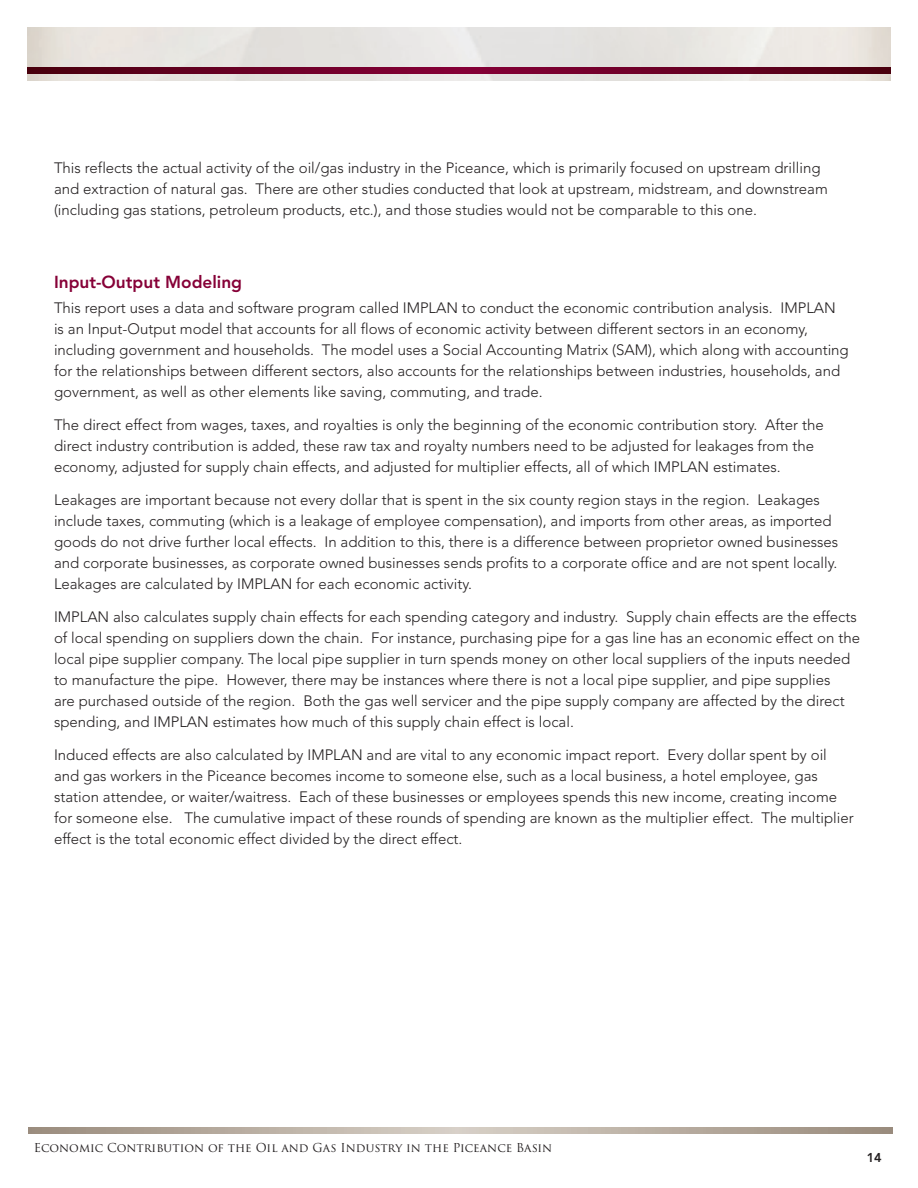
<style>
.page{position:relative;width:918px;height:1188px;background:#fff}
.page>*{position:absolute;margin:0;border:0;box-sizing:border-box;transform-origin:0 0}
.t1{font:800 17.25px "Avenir";color:#860037}
.t2{font:300 15px/21px "Avenir";color:#231f20}
.t3{font:800 12.75px "Avenir";color:#231f20}
.t4{font:12px "Trajan Pro 3";color:#231f20}
</style>
<div class="page">
<img style="left:27px;top:27px;width:864px;height:54px">
<svg style="left:27px;top:68px;width:864px;height:6px;background:#680023"></svg>
<svg style="left:28px;top:1128px;width:864px;height:6px;background:#b8ada1"></svg>
<p class="t2" style="left:54px;top:158px;width:775px">This reflects the actual activity of the oil/gas industry in the Piceance, which is primarily focused on upstream drilling and extraction of natural gas. There are other studies conducted that look at upstream, midstream, and downstream (including gas stations, petroleum products, etc.), and those studies would not be comparable to this one.</p>
<p class="t1" style="left:54px;top:272px;width:190px">Input-Output Modeling</p>
<p class="t2" style="left:54px;top:298px;width:796px">This report uses a data and software program called IMPLAN to conduct the economic contribution analysis. IMPLAN is an Input-Output model that accounts for all flows of economic activity between different sectors in an economy, including government and households. The model uses a Social Accounting Matrix (SAM), which along with accounting for the relationships between different sectors, also accounts for the relationships between industries, households, and government, as well as other elements like saving, commuting, and trade.</p>
<p class="t2" style="left:54px;top:415px;width:771px">The direct effect from wages, taxes, and royalties is only the beginning of the economic contribution story. After the direct industry contribution is added, these raw tax and royalty numbers need to be adjusted for leakages from the economy, adjusted for supply chain effects, and adjusted for multiplier effects, all of which IMPLAN estimates.</p>
<p class="t2" style="left:54px;top:490px;width:786px">Leakages are important because not every dollar that is spent in the six county region stays in the region. Leakages include taxes, commuting (which is a leakage of employee compensation), and imports from other areas, as imported goods do not drive further local effects. In addition to this, there is a difference between proprietor owned businesses and corporate businesses, as corporate owned businesses sends profits to a corporate office and are not spent locally.<br>Leakages are calculated by IMPLAN for each economic activity.</p>
<p class="t2" style="left:54px;top:607px;width:808px">IMPLAN also calculates supply chain effects for each spending category and industry. Supply chain effects are the effects of local spending on suppliers down the chain. For instance, purchasing pipe for a gas line has an economic effect on the local pipe supplier company. The local pipe supplier in turn spends money on other local suppliers of the inputs needed to manufacture the pipe. However, there may be instances where there is not a local pipe supplier, and pipe supplies<br>are purchased outside of the region. Both the gas well servicer and the pipe supply company are affected by the direct spending, and IMPLAN estimates how much of this supply chain effect is local.</p>
<p class="t2" style="left:54px;top:745px;width:801px">Induced effects are also calculated by IMPLAN and are vital to any economic impact report. Every dollar spent by oil and gas workers in the Piceance becomes income to someone else, such as a local business, a hotel employee, gas station attendee, or waiter/waitress. Each of these businesses or employees spends this new income, creating income for someone else. The cumulative impact of these rounds of spending are known as the multiplier effect. The multiplier effect is the total economic effect divided by the direct effect.</p>
<p class="t4" style="left:34px;top:1139px;width:520px">Economic Contribution of the Oil and Gas Industry in the Piceance Basin</p>
<p class="t3" style="left:867px;top:1150px;width:17px">14</p>
</div>
